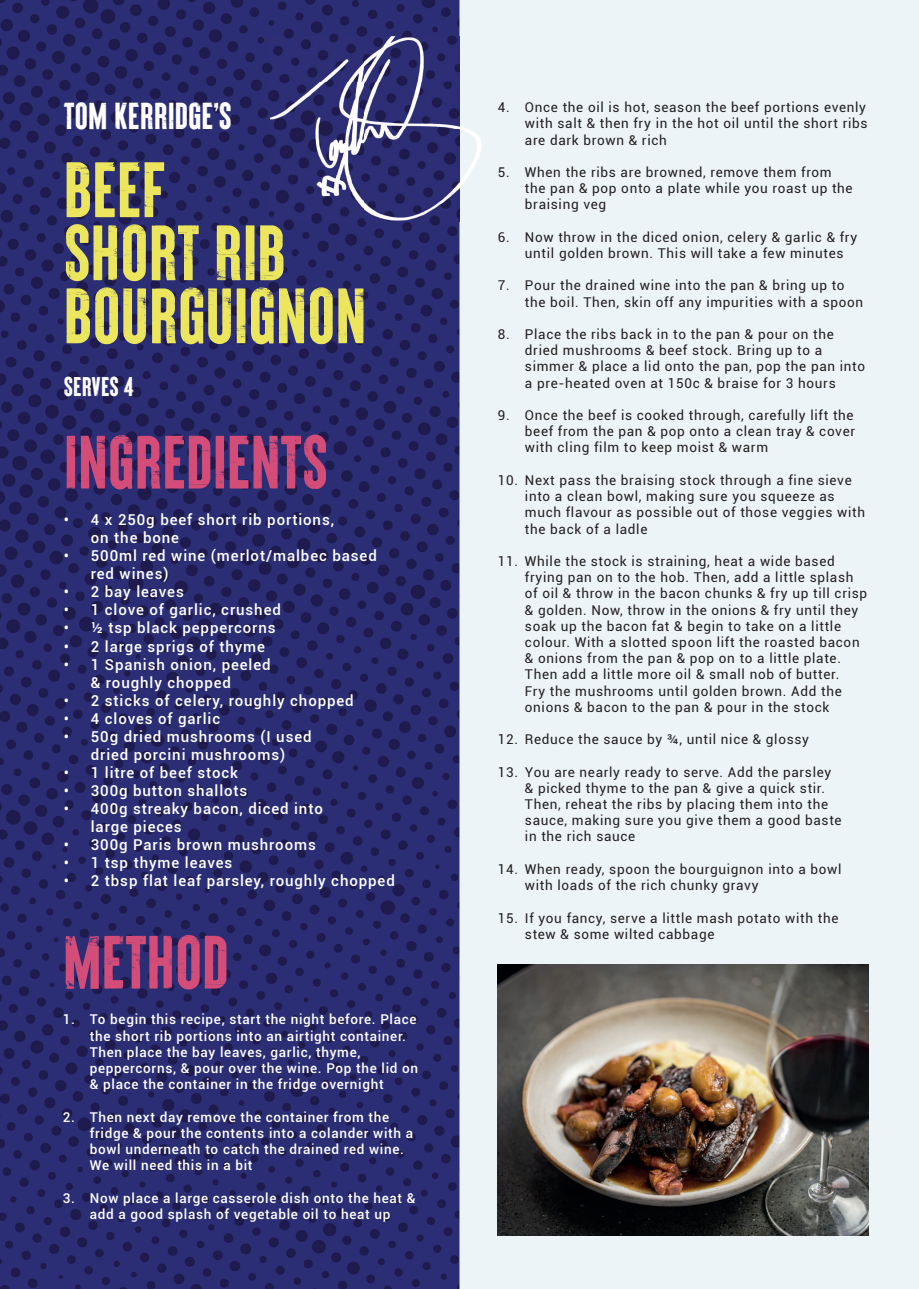
<style>
.page{position:relative;width:919px;height:1289px;background:#fff}
.page>*{position:absolute;margin:0;border:0;box-sizing:border-box;transform-origin:0 0}
.t1{font:78px/63px "Brixton Wood Vector";color:#ece65e}
.t2{font:75px "Brixton Wood Vector";color:#d34d78}
.t3{font:37.5px "Brixton Wood Vector";color:#fff}
.t4{font:27px "Brixton Wood Vector";color:#fff}
.t5{font:500 15px/18px "Roboto";letter-spacing:.06em;color:#fff}
.t6{font:13.5px/16.2px "Roboto";letter-spacing:.05em;color:#231f20}
.t7{font:500 13.5px/16.2px "Roboto";letter-spacing:.05em;color:#fff}
</style>
<div class="page">
<div style="left:459px;top:0;width:459px;height:1288px;background:#edf4f8"></div>
<img style="left:0;top:0;width:459px;height:1288px">
<img style="left:498px;top:964px;width:369px;height:271px">
<img style="left:270px;top:36px;width:218px;height:186px">
<h3 class="t3" style="left:64px;top:96px;width:169px">TOM KERRIDGE’S</h3>
<h1 class="t1" style="left:64px;top:161px;width:304px">BEEF<br>SHORT RIB<br>BOURGUIGNON</h1>
<h3 class="t4" style="left:64px;top:372px;width:72px">SERVES 4</h3>
<h2 class="t2" style="left:64px;top:421px;width:265px">INGREDIENTS</h2>
<p class="t5" style="left:91px;top:510px;width:245px;text-indent:-27px">• 4 x 250g beef short rib portions, on the bone</p>
<p class="t5" style="left:91px;top:546px;width:287px;text-indent:-27px">• 500ml red wine (merlot/malbec based red wines)</p>
<p class="t5" style="left:64px;top:582px;width:121px">• 2 bay leaves</p>
<p class="t5" style="left:64px;top:600px;width:218px">• 1 clove of garlic, crushed</p>
<p class="t5" style="left:64px;top:618px;width:213px">• ½ tsp black peppercorns</p>
<p class="t5" style="left:64px;top:636px;width:203px">• 2 large sprigs of thyme</p>
<p class="t5" style="left:91px;top:654px;width:181px;text-indent:-27px">• 1 Spanish onion, peeled &amp; roughly chopped</p>
<p class="t5" style="left:64px;top:690px;width:291px">• 2 sticks of celery, roughly chopped</p>
<p class="t5" style="left:64px;top:708px;width:158px">• 4 cloves of garlic</p>
<p class="t5" style="left:64px;top:726px;width:249px;text-align:center">• 50g dried mushrooms (I used dried porcini mushrooms)</p>
<p class="t5" style="left:64px;top:762px;width:176px">• 1 litre of beef stock</p>
<p class="t5" style="left:64px;top:780px;width:185px">• 300g button shallots</p>
<p class="t5" style="left:91px;top:798px;width:233px;text-indent:-27px">• 400g streaky bacon, diced into large pieces</p>
<p class="t5" style="left:64px;top:834px;width:253px">• 300g Paris brown mushrooms</p>
<p class="t5" style="left:64px;top:852px;width:170px">• 1 tsp thyme leaves</p>
<p class="t5" style="left:64px;top:870px;width:332px">• 2 tbsp flat leaf parsley, roughly chopped</p>
<h2 class="t2" style="left:63px;top:921px;width:167px">METHOD</h2>
<p class="t7" style="left:90px;top:1010px;width:330px;text-indent:-27px">1. To begin this recipe, start the night before. Place the short rib portions into an airtight container.<br>Then place the bay leaves, garlic, thyme, peppercorns, &amp; pour over the wine. Pop the lid on &amp; place the container in the fridge overnight</p>
<p class="t7" style="left:90px;top:1108px;width:325px;text-indent:-27px">2. Then next day remove the container from the fridge &amp; pour the contents into a colander with a bowl underneath to catch the drained red wine.<br>We will need this in a bit</p>
<p class="t7" style="left:63px;top:1189px;width:354px;text-align:center">3. Now place a large casserole dish onto the heat &amp; add a good splash of vegetable oil to heat up</p>
<p class="t6" style="left:525px;top:99px;width:344px;text-align:justify;text-indent:-27px">4. Once the oil is hot, season the beef portions evenly with salt &amp; then fry in the hot oil until the short ribs are dark brown &amp; rich</p>
<p class="t6" style="left:525px;top:163px;width:329px;text-indent:-27px">5. When the ribs are browned, remove them from the pan &amp; pop onto a plate while you roast up the braising veg</p>
<p class="t6" style="left:525px;top:228px;width:334px;text-indent:-27px">6. Now throw in the diced onion, celery &amp; garlic &amp; fry until golden brown. This will take a few minutes</p>
<p class="t6" style="left:525px;top:277px;width:340px;text-indent:-27px">7. Pour the drained wine into the pan &amp; bring up to the boil. Then, skin off any impurities with a spoon</p>
<p class="t6" style="left:525px;top:325px;width:342px;text-indent:-27px">8. Place the ribs back in to the pan &amp; pour on the dried mushrooms &amp; beef stock. Bring up to a simmer &amp; place a lid onto the pan, pop the pan into a pre-heated oven at 150c &amp; braise for 3 hours</p>
<p class="t6" style="left:525px;top:406px;width:332px;text-align:justify;text-indent:-27px">9. Once the beef is cooked through, carefully lift the beef from the pan &amp; pop onto a clean tray &amp; cover with cling film to keep moist &amp; warm</p>
<p class="t6" style="left:525px;top:471px;width:341px;text-indent:-27px">10. Next pass the braising stock through a fine sieve into a clean bowl, making sure you squeeze as much flavour as possible out of those veggies with the back of a ladle</p>
<p class="t6" style="left:525px;top:552px;width:344px;text-indent:-27px">11. While the stock is straining, heat a wide based frying pan on to the hob. Then, add a little splash of oil &amp; throw in the bacon chunks &amp; fry up till crisp &amp; golden. Now, throw in the onions &amp; fry until they soak up the bacon fat &amp; begin to take on a little colour. With a slotted spoon lift the roasted bacon &amp; onions from the pan &amp; pop on to a little plate.<br>Then add a little more oil &amp; small nob of butter.<br>Fry the mushrooms until golden brown. Add the onions &amp; bacon to the pan &amp; pour in the stock</p>
<p class="t6" style="left:498px;top:730px;width:312px">12. Reduce the sauce by ¾, until nice &amp; glossy</p>
<p class="t6" style="left:525px;top:763px;width:318px;text-indent:-27px">13. You are nearly ready to serve. Add the parsley &amp; picked thyme to the pan &amp; give a quick stir.<br>Then, reheat the ribs by placing them into the sauce, making sure you give them a good baste in the rich sauce</p>
<p class="t6" style="left:525px;top:860px;width:318px;text-indent:-27px">14. When ready, spoon the bourguignon into a bowl with loads of the rich chunky gravy</p>
<p class="t6" style="left:525px;top:909px;width:315px;text-indent:-27px">15. If you fancy, serve a little mash potato with the stew &amp; some wilted cabbage</p>
</div>
